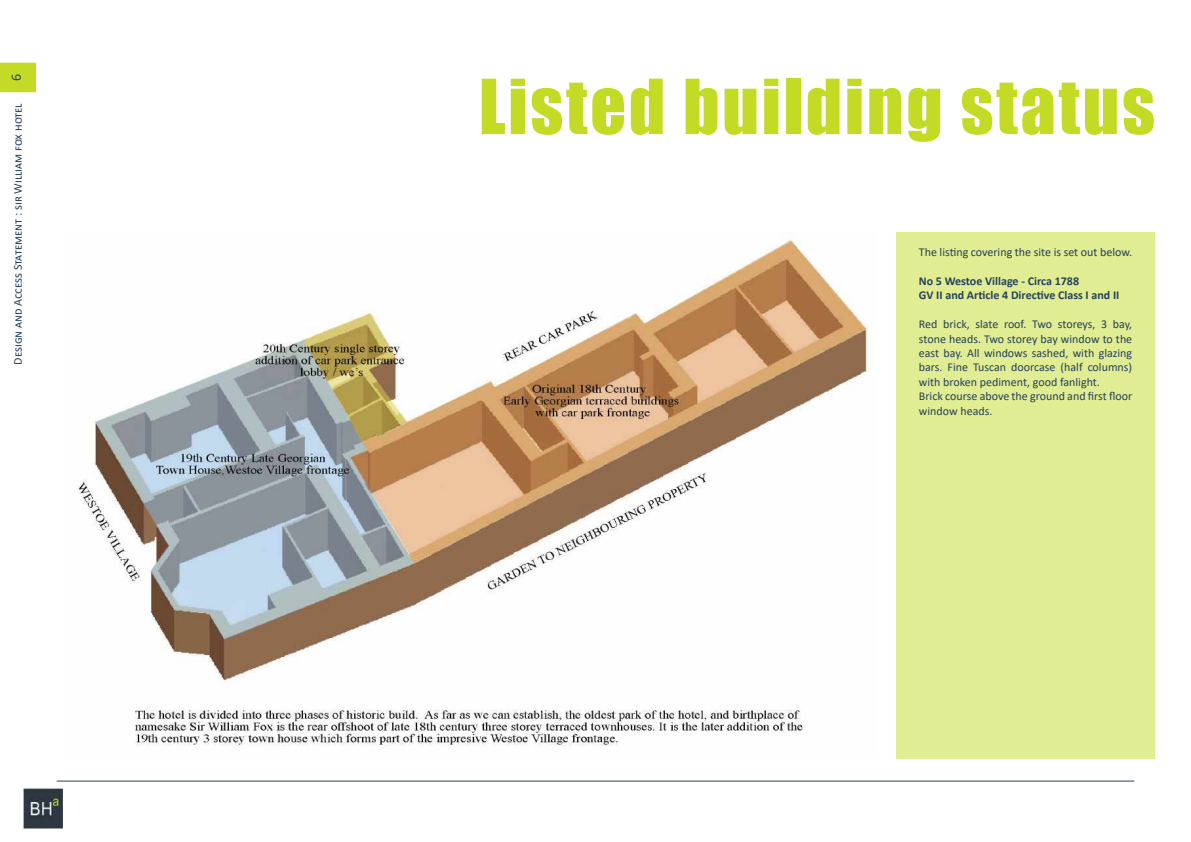
<style>
.page{position:relative;width:1191px;height:842px;background:#fff}
.page>*{position:absolute;margin:0;border:0;box-sizing:border-box;transform-origin:0 0}
.t1{font:70px "Impact";letter-spacing:.04em;color:#c3db25}
.t2{font:14px "Calibri";color:#27415b}
.t3{font:12px/14.4px "Calibri";color:#27415b}
.t4{font:700 12px/14.4px "Calibri";color:#27415b}
</style>
<div class="page">
<hr style="left:57px;top:781px;width:1077px;height:1px;background:#27415b">
<div style="left:0;top:63px;width:36px;height:29px;background:#c3db25"></div>
<img style="left:23px;top:788px;width:39px;height:42px">
<div style="left:896px;top:232px;width:259px;height:527px;background:#e1ed92"></div>
<img style="left:78px;top:236px;width:794px;height:510px">
<p class="t2" style="left:6px;top:81px;width:9px;rotate:-90deg">6</p>
<p class="t3" style="left:10px;top:365px;width:263px;rotate:-90deg">Design and Access Statement : sir William fox hotel</p>
<h1 class="t1" style="left:479px;top:52px;width:677px">Listed building status</h1>
<p class="t3" style="left:919px;top:245px;width:215px">The listing covering the site is set out below.</p>
<p class="t4" style="left:919px;top:274px;width:202px">No 5 Westoe Village - Circa 1788<br>GV II and Article 4 Directive Class I and II</p>
<p class="t3" style="left:919px;top:317px;width:215px">Red brick, slate roof. Two storeys, 3 bay, stone heads. Two storey bay window to the east bay. All windows sashed, with glazing bars. Fine Tuscan doorcase (half columns) with broken pediment, good fanlight.<br>Brick course above the ground and first floor window heads.</p>
</div>
